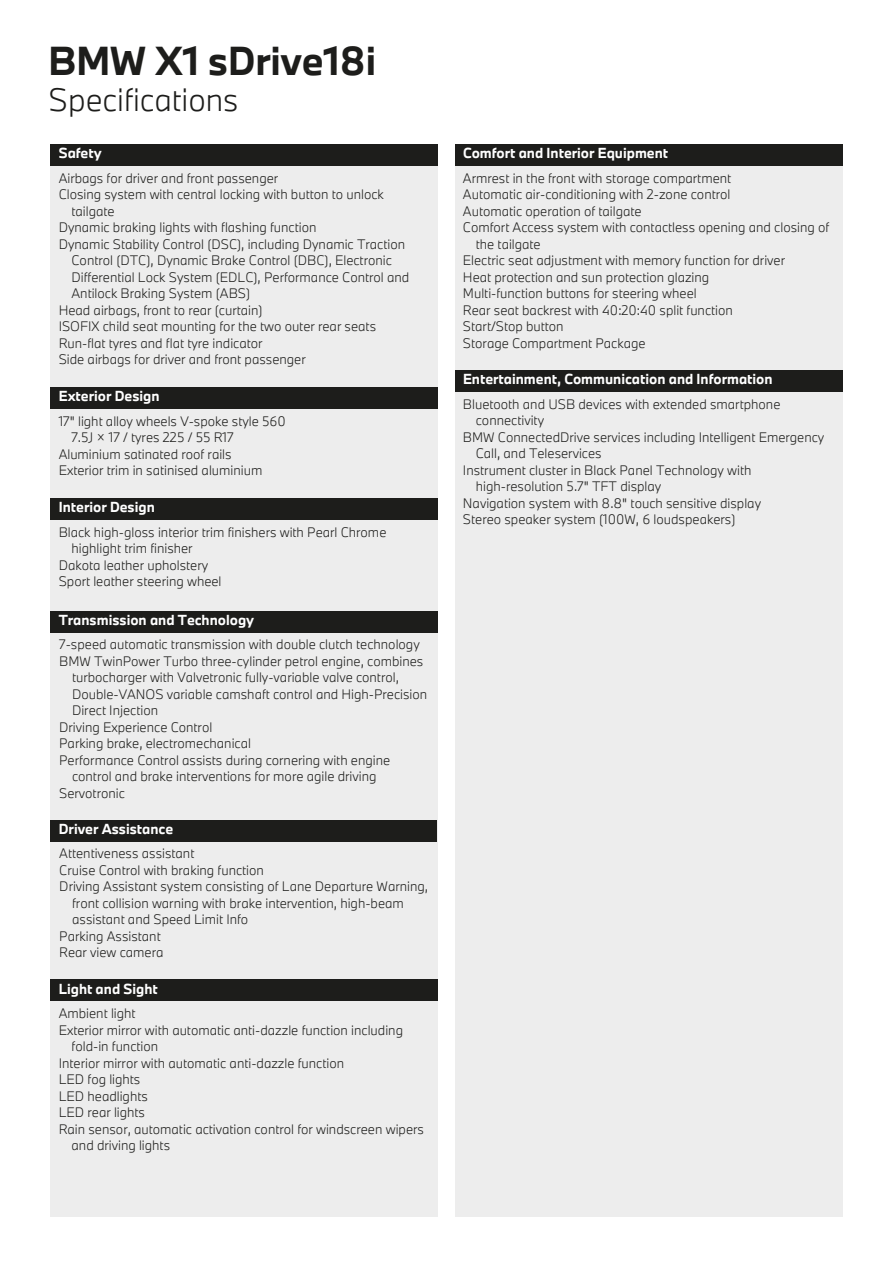
<style>
.page{position:relative;width:893px;height:1263px;background:#fff}
.page>*{position:absolute;margin:0;border:0;box-sizing:border-box;transform-origin:0 0}
.t1{font:700 37.5px "BMW Type Next";color:#1d1d1b}
.t2{font:300 30px "BMW Type Next";color:#1d1d1b}
.t3{font:700 13.5px "BMW Type Next";color:#fff}
.t4{font:300 12.75px "BMW Type Next";color:#1d1d1b}
</style>
<div class="page">
<div style="left:50px;top:144px;width:388px;height:1073px;background:#ededed"></div>
<div style="left:455px;top:144px;width:387px;height:1073px;background:#ededed"></div>
<div style="left:50px;top:144px;width:388px;height:22px;background:#1d1d1b"></div>
<div style="left:50px;top:387px;width:388px;height:22px;background:#1d1d1b"></div>
<div style="left:50px;top:498px;width:388px;height:22px;background:#1d1d1b"></div>
<div style="left:50px;top:610px;width:388px;height:22px;background:#1d1d1b"></div>
<div style="left:51px;top:820px;width:386px;height:22px;background:#1d1d1b"></div>
<div style="left:51px;top:979px;width:387px;height:22px;background:#1d1d1b"></div>
<div style="left:455px;top:144px;width:387px;height:22px;background:#1d1d1b"></div>
<div style="left:455px;top:370px;width:387px;height:22px;background:#1d1d1b"></div>
<h1 class="t1" style="left:49px;top:35px;width:329px">BMW X1 sDrive18i</h1>
<h2 class="t2" style="left:49px;top:79px;width:192px">Specifications</h2>
<p class="t3" style="left:59px;top:144px;width:44px">Safety</p>
<p class="t4" style="left:59px;top:169px;width:221px">Airbags for driver and front passenger</p>
<p class="t4" style="left:59px;top:186px;width:327px">Closing system with central locking with button to unlock</p>
<p class="t4" style="left:72px;top:202px;width:45px">tailgate</p>
<p class="t4" style="left:59px;top:219px;width:259px">Dynamic braking lights with flashing function</p>
<p class="t4" style="left:59px;top:235px;width:348px">Dynamic Stability Control (DSC), including Dynamic Traction</p>
<p class="t4" style="left:72px;top:252px;width:322px">Control (DTC), Dynamic Brake Control (DBC), Electronic</p>
<p class="t4" style="left:72px;top:268px;width:339px">Differential Lock System (EDLC), Performance Control and</p>
<p class="t4" style="left:72px;top:285px;width:180px">Antilock Braking System (ABS)</p>
<p class="t4" style="left:59px;top:301px;width:205px">Head airbags, front to rear (curtain)</p>
<p class="t4" style="left:59px;top:318px;width:319px">ISOFIX child seat mounting for the two outer rear seats</p>
<p class="t4" style="left:59px;top:334px;width:205px">Run-flat tyres and flat tyre indicator</p>
<p class="t4" style="left:59px;top:351px;width:249px">Side airbags for driver and front passenger</p>
<p class="t3" style="left:59px;top:387px;width:102px">Exterior Design</p>
<p class="t4" style="left:59px;top:412px;width:229px">17" light alloy wheels V-spoke style 560</p>
<p class="t4" style="left:71px;top:429px;width:164px">7.5J × 17 / tyres 225 / 55 R17</p>
<p class="t4" style="left:59px;top:445px;width:174px">Aluminium satinated roof rails</p>
<p class="t4" style="left:59px;top:462px;width:205px">Exterior trim in satinised aluminium</p>
<p class="t3" style="left:59px;top:498px;width:98px">Interior Design</p>
<p class="t4" style="left:59px;top:523px;width:329px">Black high-gloss interior trim finishers with Pearl Chrome</p>
<p class="t4" style="left:72px;top:540px;width:123px">highlight trim finisher</p>
<p class="t4" style="left:59px;top:556px;width:151px">Dakota leather upholstery</p>
<p class="t4" style="left:59px;top:573px;width:164px">Sport leather steering wheel</p>
<p class="t3" style="left:59px;top:610px;width:197px">Transmission and Technology</p>
<p class="t4" style="left:59px;top:636px;width:362px">7-speed automatic transmission with double clutch technology</p>
<p class="t4" style="left:59px;top:652px;width:366px">BMW TwinPower Turbo three-cylinder petrol engine, combines</p>
<p class="t4" style="left:72px;top:669px;width:328px">turbocharger with Valvetronic fully-variable valve control,</p>
<p class="t4" style="left:72px;top:685px;width:357px">Double-VANOS variable camshaft control and High-Precision</p>
<p class="t4" style="left:72px;top:702px;width:88px">Direct Injection</p>
<p class="t4" style="left:59px;top:718px;width:155px">Driving Experience Control</p>
<p class="t4" style="left:59px;top:735px;width:193px">Parking brake, electromechanical</p>
<p class="t4" style="left:59px;top:751px;width:333px">Performance Control assists during cornering with engine</p>
<p class="t4" style="left:72px;top:768px;width:306px">control and brake interventions for more agile driving</p>
<p class="t4" style="left:59px;top:784px;width:67px">Servotronic</p>
<p class="t3" style="left:59px;top:819px;width:116px">Driver Assistance</p>
<p class="t4" style="left:59px;top:845px;width:137px">Attentiveness assistant</p>
<p class="t4" style="left:59px;top:861px;width:206px">Cruise Control with braking function</p>
<p class="t4" style="left:59px;top:878px;width:370px">Driving Assistant system consisting of Lane Departure Warning,</p>
<p class="t4" style="left:72px;top:894px;width:333px">front collision warning with brake intervention, high-beam</p>
<p class="t4" style="left:72px;top:911px;width:178px">assistant and Speed Limit Info</p>
<p class="t4" style="left:59px;top:927px;width:103px">Parking Assistant</p>
<p class="t4" style="left:59px;top:944px;width:106px">Rear view camera</p>
<p class="t3" style="left:59px;top:979px;width:100px">Light and Sight</p>
<p class="t4" style="left:59px;top:1004px;width:78px">Ambient light</p>
<p class="t4" style="left:59px;top:1021px;width:346px">Exterior mirror with automatic anti-dazzle function including</p>
<p class="t4" style="left:72px;top:1037px;width:88px">fold-in function</p>
<p class="t4" style="left:59px;top:1054px;width:287px">Interior mirror with automatic anti-dazzle function</p>
<p class="t4" style="left:59px;top:1070px;width:83px">LED fog lights</p>
<p class="t4" style="left:59px;top:1087px;width:91px">LED headlights</p>
<p class="t4" style="left:59px;top:1103px;width:88px">LED rear lights</p>
<p class="t4" style="left:59px;top:1120px;width:367px">Rain sensor, automatic activation control for windscreen wipers</p>
<p class="t4" style="left:72px;top:1136px;width:100px">and driving lights</p>
<p class="t3" style="left:463px;top:144px;width:207px">Comfort and Interior Equipment</p>
<p class="t4" style="left:463px;top:169px;width:270px">Armrest in the front with storage compartment</p>
<p class="t4" style="left:463px;top:186px;width:269px">Automatic air-conditioning with 2-zone control</p>
<p class="t4" style="left:463px;top:202px;width:180px">Automatic operation of tailgate</p>
<p class="t4" style="left:463px;top:219px;width:368px">Comfort Access system with contactless opening and closing of</p>
<p class="t4" style="left:476px;top:235px;width:66px">the tailgate</p>
<p class="t4" style="left:463px;top:252px;width:324px">Electric seat adjustment with memory function for driver</p>
<p class="t4" style="left:463px;top:268px;width:248px">Heat protection and sun protection glazing</p>
<p class="t4" style="left:463px;top:285px;width:235px">Multi-function buttons for steering wheel</p>
<p class="t4" style="left:463px;top:301px;width:271px">Rear seat backrest with 40:20:40 split function</p>
<p class="t4" style="left:463px;top:318px;width:102px">Start/Stop button</p>
<p class="t4" style="left:463px;top:334px;width:184px">Storage Compartment Package</p>
<p class="t3" style="left:463px;top:370px;width:311px">Entertainment, Communication and Information</p>
<p class="t4" style="left:463px;top:395px;width:319px">Bluetooth and USB devices with extended smartphone</p>
<p class="t4" style="left:476px;top:412px;width:70px">connectivity</p>
<p class="t4" style="left:463px;top:428px;width:363px">BMW ConnectedDrive services including Intelligent Emergency</p>
<p class="t4" style="left:476px;top:445px;width:127px">Call, and Teleservices</p>
<p class="t4" style="left:463px;top:461px;width:290px">Instrument cluster in Black Panel Technology with</p>
<p class="t4" style="left:476px;top:478px;width:187px">high-resolution 5.7" TFT display</p>
<p class="t4" style="left:463px;top:494px;width:300px">Navigation system with 8.8" touch sensitive display</p>
<p class="t4" style="left:463px;top:511px;width:274px">Stereo speaker system (100W, 6 loudspeakers)</p>
</div>
